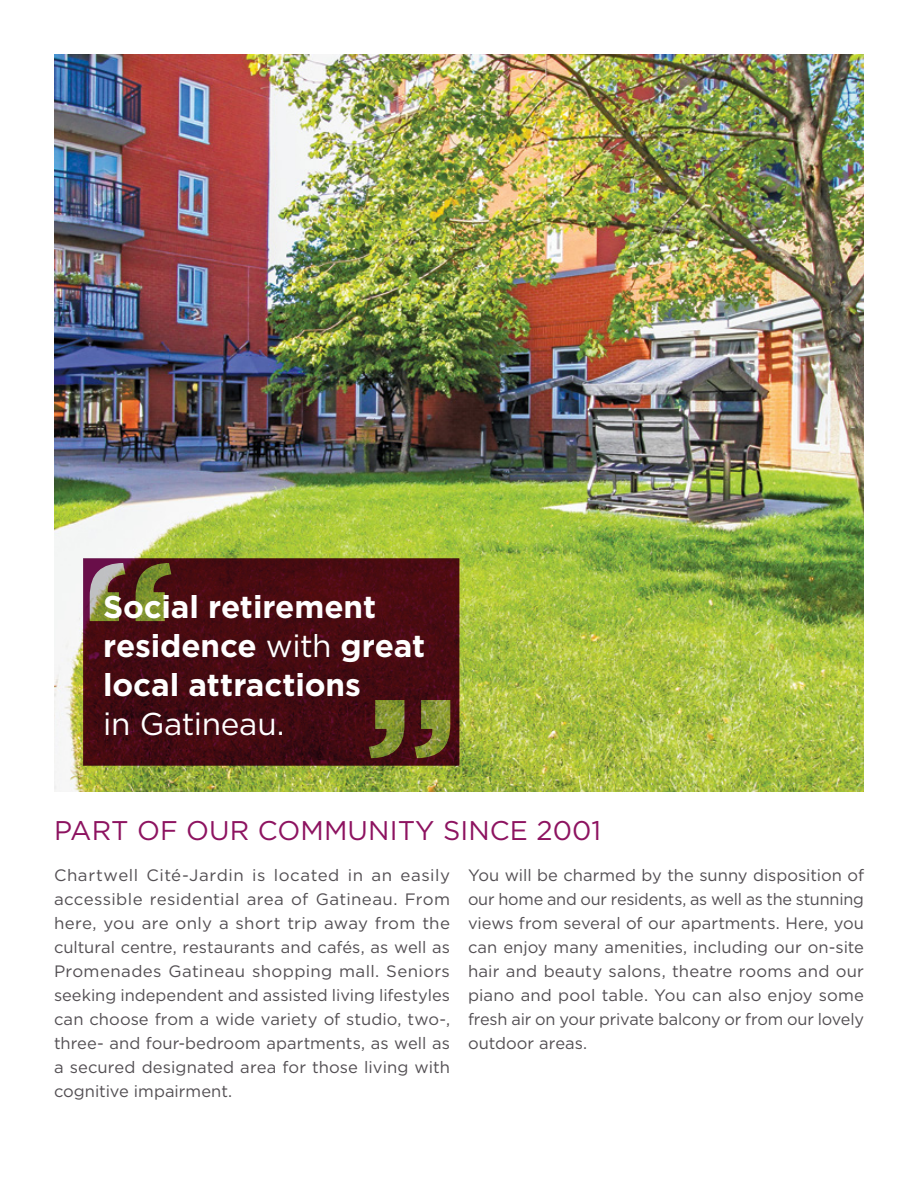
<style>
.page{position:relative;width:918px;height:1188px;background:#fff}
.page>*{position:absolute;margin:0;border:0;box-sizing:border-box;transform-origin:0 0}
.t1{font:700 31.5px/39px "Gotham HTF";letter-spacing:-.005em;color:#fff}
.t2{font:27px "Gotham HTF";letter-spacing:.005em;color:#8d1360}
.t3{font:16.5px/24px "Gotham HTF";letter-spacing:-.005em;color:#534f53;text-align:justify}
.s1{font-weight:400}
</style>
<div class="page">
<img style="left:54px;top:54px;width:810px;height:738px">
<svg style="left:83px;top:558px;width:376px;height:208px;background:#4b1516"></svg>
<p class="t1" style="left:103px;top:586px;width:324px">Social retirement residence <span class="s1">with</span> great local attractions<br><span class="s1">in Gatineau.</span></p>
<h1 class="t2" style="left:54px;top:816px;width:549px">PART OF OUR COMMUNITY SINCE 2001</h1>
<p class="t3" style="left:54px;top:863px;width:398px">Chartwell Cité-Jardin is located in an easily accessible residential area of Gatineau. From here, you are only a short trip away from the cultural centre, restaurants and cafés, as well as Promenades Gatineau shopping mall. Seniors seeking independent and assisted living lifestyles can choose from a wide variety of studio, two-, three- and four-bedroom apartments, as well as a secured designated area for those living with cognitive impairment.</p>
<p class="t3" style="left:468px;top:863px;width:398px">You will be charmed by the sunny disposition of our home and our residents, as well as the stunning views from several of our apartments. Here, you can enjoy many amenities, including our on-site hair and beauty salons, theatre rooms and our piano and pool table. You can also enjoy some fresh air on your private balcony or from our lovely outdoor areas.</p>
</div>
